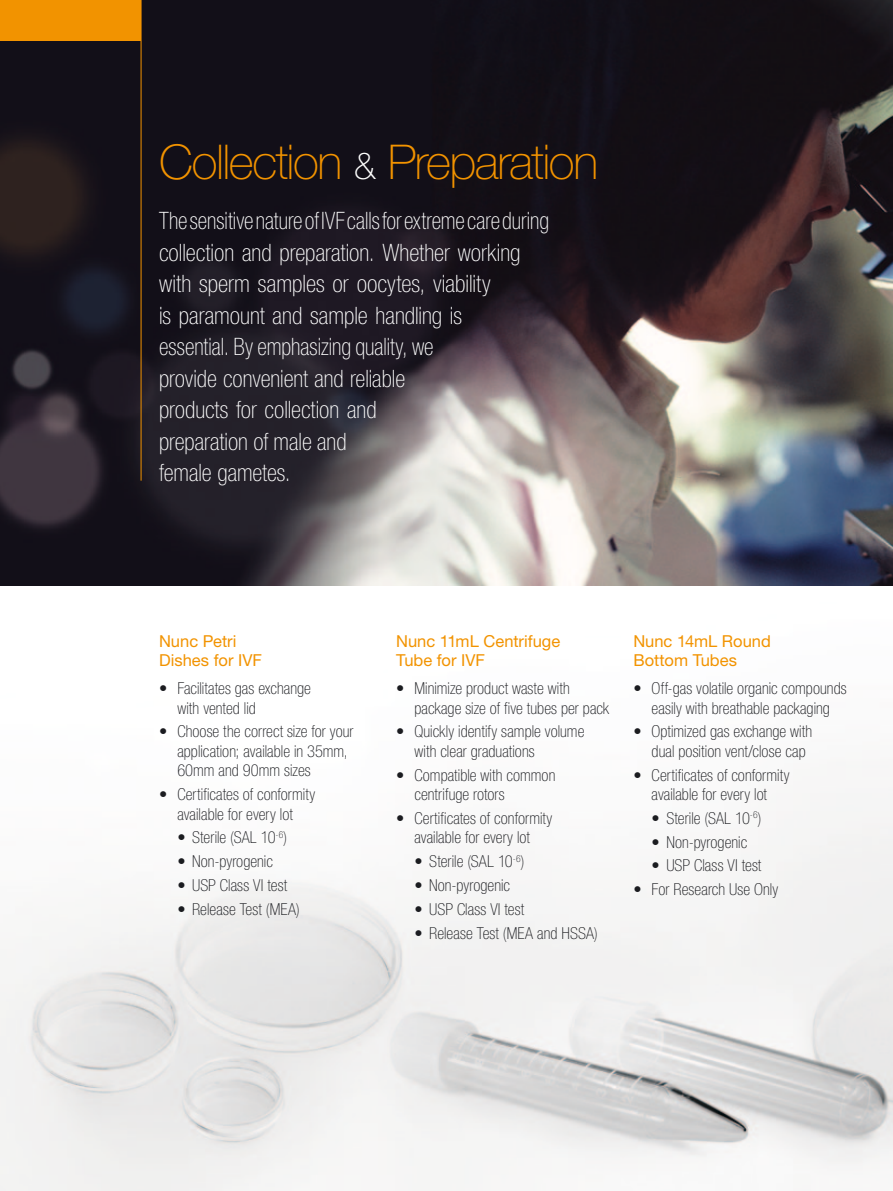
<style>
.page{position:relative;width:893px;height:1191px;background:#fff}
.page>*{position:absolute;margin:0;border:0;box-sizing:border-box;transform-origin:0 0}
.Page_heading{font:100 48px "Helvetica Neue LT Std";letter-spacing:-.03em;color:#f29300}
.Attention_text{font:100 condensed 24px/31.5px "Helvetica Neue LT Std";color:#fff;scale:.95 1}
.Bullet__2{font:100 condensed 16.5px/19.5px "Helvetica Neue LT Std";letter-spacing:.005em;color:#1b1c20}
.Bullet_hedline{font:16.5px/19.5px "Helvetica Neue LT Std";color:#f29300}
.s1{font-size:37.5px;color:#fff}
</style>
<div class="page">
<img style="left:0;top:0;width:893px;height:586px">
<img style="left:0;top:805px;width:893px;height:386px">
<hr style="left:141px;top:0;width:1px;height:480px;background:#f29300">
<div style="left:0;top:0;width:141px;height:40px;background:#f29300"></div>
<p class="Page_heading" style="left:159px;top:134px;width:441px">Collection <span class="s1">&amp;</span> Preparation</p>
<p class="Attention_text" style="left:159px;top:205px;width:412px">The sensitive nature of IVF calls for extreme care during collection and preparation. Whether working with sperm samples or oocytes, viability<br>is paramount and sample handling is<br>essential. By emphasizing quality, we<br>provide convenient and reliable<br>products for collection and<br>preparation of male and<br>female gametes.</p>
<p class="Bullet_hedline" style="left:159px;top:631px;width:104px">Nunc Petri<br>Dishes for IVF</p>
<p class="Bullet__2" style="left:177px;top:678px;width:135px;text-indent:-18px">• Facilitates gas exchange with vented lid</p>
<p class="Bullet__2" style="left:177px;top:721px;width:178px;text-indent:-18px">• Choose the correct size for your application; available in 35mm,<br>60mm and 90mm sizes</p>
<p class="Bullet__2" style="left:159px;top:784px;width:158px;text-align:center">• Certificates of conformity available for every lot</p>
<p class="Bullet__2" style="left:177px;top:827px;width:111px">• Sterile (SAL 10<sup>-6</sup>)</p>
<p class="Bullet__2" style="left:177px;top:851px;width:97px">• Non-pyrogenic</p>
<p class="Bullet__2" style="left:177px;top:875px;width:111px">• USP Class VI test</p>
<p class="Bullet__2" style="left:177px;top:899px;width:124px">• Release Test (MEA)</p>
<p class="Bullet_hedline" style="left:396px;top:631px;width:166px">Nunc 11mL Centrifuge<br>Tube for IVF</p>
<p class="Bullet__2" style="left:414px;top:678px;width:196px;text-indent:-18px">• Minimize product waste with package size of five tubes per pack</p>
<p class="Bullet__2" style="left:414px;top:721px;width:171px;text-indent:-18px">• Quickly identify sample volume with clear graduations</p>
<p class="Bullet__2" style="left:414px;top:765px;width:142px;text-indent:-18px">• Compatible with common centrifuge rotors</p>
<p class="Bullet__2" style="left:396px;top:808px;width:158px;text-align:center">• Certificates of conformity available for every lot</p>
<p class="Bullet__2" style="left:414px;top:851px;width:111px">• Sterile (SAL 10<sup>-6</sup>)</p>
<p class="Bullet__2" style="left:414px;top:875px;width:97px">• Non-pyrogenic</p>
<p class="Bullet__2" style="left:414px;top:899px;width:111px">• USP Class VI test</p>
<p class="Bullet__2" style="left:414px;top:922px;width:185px">• Release Test (MEA and HSSA)</p>
<p class="Bullet_hedline" style="left:633px;top:631px;width:139px">Nunc 14mL Round<br>Bottom Tubes</p>
<p class="Bullet__2" style="left:633px;top:678px;width:215px;text-align:center">• Off-gas volatile organic compounds easily with breathable packaging</p>
<p class="Bullet__2" style="left:652px;top:721px;width:162px;text-indent:-18px">• Optimized gas exchange with dual position vent/close cap</p>
<p class="Bullet__2" style="left:633px;top:765px;width:158px;text-align:center">• Certificates of conformity available for every lot</p>
<p class="Bullet__2" style="left:652px;top:808px;width:111px">• Sterile (SAL 10<sup>-6</sup>)</p>
<p class="Bullet__2" style="left:652px;top:832px;width:97px">• Non-pyrogenic</p>
<p class="Bullet__2" style="left:652px;top:855px;width:111px">• USP Class VI test</p>
<p class="Bullet__2" style="left:633px;top:879px;width:146px">• For Research Use Only</p>
</div>
